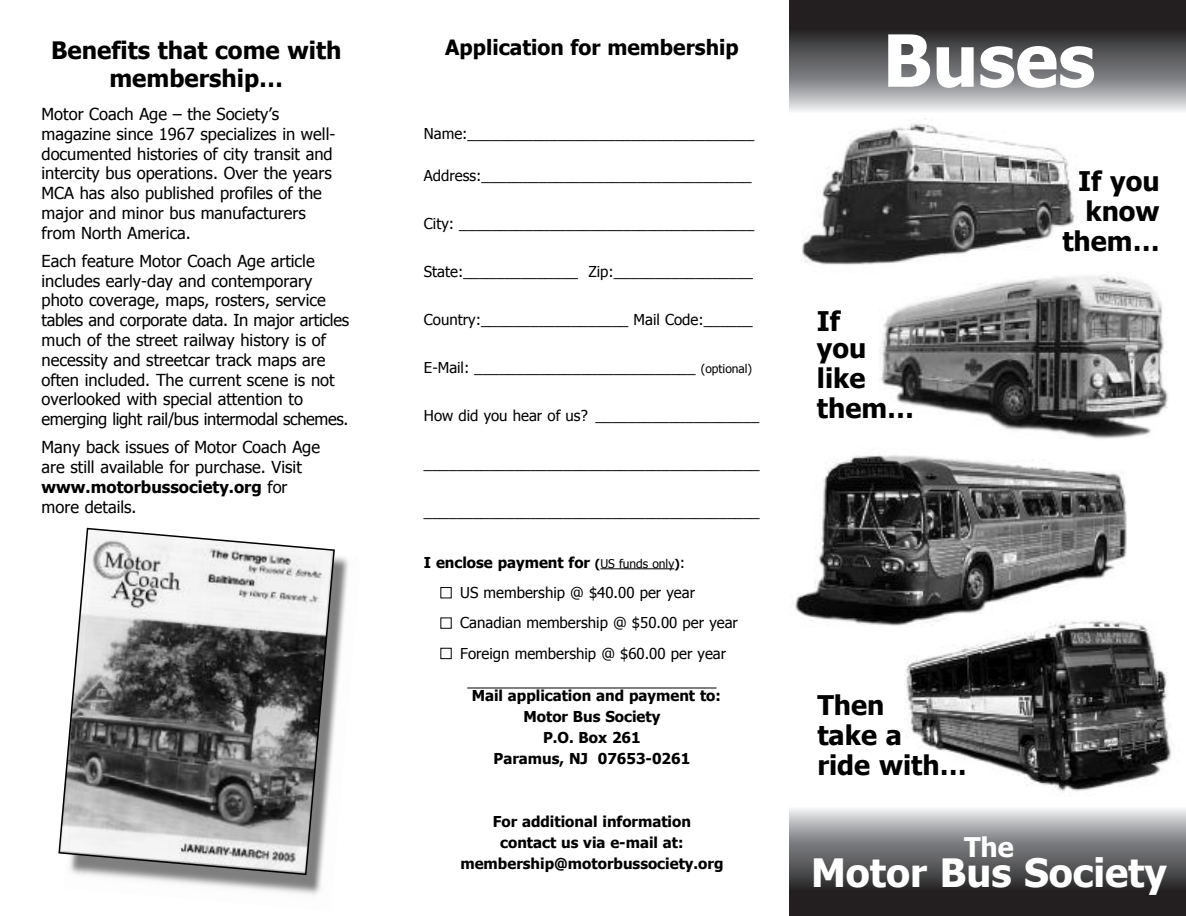
<style>
.page{position:relative;width:1186px;height:916px;background:#fff}
.page>*{position:absolute;margin:0;border:0;box-sizing:border-box;transform-origin:0 0}
.t1{font:700 72px "Tahoma";color:#fff}
.t2{font:700 39px "Tahoma";color:#fff}
.t3{font:700 27px/30px "Tahoma";color:#000}
.t4{font:700 27px "Tahoma";color:#fff}
.t5{font:700 24px/28.8px "Tahoma";color:#000;text-align:center}
.t6{font:700 21px "Tahoma";color:#000}
.t7{font:16.5px/19.8px "Tahoma";color:#000}
.t8{font:15px "Tahoma";color:#000}
.t9{font:700 15px/21px "Tahoma";color:#000;text-align:center}
.s1{font-weight:700}
.s2{font-size:12px}
.s3{font-weight:400;font-size:12px}
.s4{font-weight:400}
.s5{color:#fff}
</style>
<div class="page">
<img style="left:91px;top:556px;width:257px;height:339px">
<img style="left:802px;top:119px;width:276px;height:146px">
<svg style="left:790px;top:0;width:396px;height:111px;background:#636264"></svg>
<svg style="left:790px;top:809px;width:396px;height:106px;background:#666668"></svg>
<img style="left:879px;top:275px;width:289px;height:164px">
<img style="left:795px;top:455px;width:332px;height:171px">
<img style="left:893px;top:583px;width:278px;height:209px">
<svg style="left:58px;top:527px;width:278px;height:348px"></svg>
<hr style="left:600px;top:568px;width:74px;height:1px;background:#000">
<hr style="left:467px;top:687px;width:249px;height:1px;background:#000">
<h3 class="t5" style="left:51px;top:35px;width:292px">Benefits that come with membership…</h3>
<p class="t7" style="left:42px;top:103px;width:295px">Motor Coach Age – the Society’s magazine since 1967 specializes in well&shy;documented histories of city transit and intercity bus operations. Over the years MCA has also published profiles of the major and minor bus manufacturers from North America.</p>
<p class="t7" style="left:42px;top:250px;width:309px">Each feature Motor Coach Age article includes early-day and contemporary photo coverage, maps, rosters, service tables and corporate data. In major articles much of the street railway history is of necessity and streetcar track maps are often included. The current scene is not overlooked with special attention to emerging light rail/bus intermodal schemes.</p>
<p class="t7" style="left:42px;top:437px;width:280px">Many back issues of Motor Coach Age are still available for purchase. Visit <span class="s1">www.motorbussociety.org</span> for more details.</p>
<p class="t6" style="left:445px;top:34px;width:295px">Application for membership</p>
<p class="t8" style="left:424px;top:124px;width:332px">Name:___________________________________</p>
<p class="t8" style="left:424px;top:166px;width:329px">Address:_________________________________</p>
<p class="t8" style="left:424px;top:214px;width:332px">City: ____________________________________</p>
<p class="t8" style="left:424px;top:262px;width:331px">State:______________ Zip:_________________</p>
<p class="t8" style="left:424px;top:310px;width:330px">Country:__________________ Mail Code:______</p>
<p class="t8" style="left:424px;top:358px;width:330px">E-Mail: ___________________________ <span class="s2">(optional)</span></p>
<p class="t8" style="left:424px;top:406px;width:337px">How did you hear of us? ____________________</p>
<p class="t8" style="left:424px;top:454px;width:337px">_________________________________________</p>
<p class="t8" style="left:424px;top:502px;width:337px">_________________________________________</p>
<p class="t9" style="left:424px;top:551px;width:263px">I enclose payment for <span class="s2">(</span><span class="s3">US funds only</span><span class="s2">)</span><span class="s4">:</span></p>
<p class="t8" style="left:440px;top:582px;width:256px"><span class="s5">■</span> US membership @ $40.00 per year</p>
<p class="t8" style="left:440px;top:613px;width:299px"><span class="s5">■</span> Canadian membership @ $50.00 per year</p>
<p class="t8" style="left:440px;top:643px;width:287px"><span class="s5">■</span> Foreign membership @ $60.00 per year</p>
<p class="t9" style="left:472px;top:684px;width:251px">Mail application and payment to:<br>Motor Bus Society<br>P.O. Box 261<br>Paramus, NJ 07653-0261</p>
<p class="t9" style="left:460px;top:810px;width:264px">For additional information<br>contact us via e-mail at: membership@motorbussociety.org</p>
<h1 class="t1" style="left:883px;top:15px;width:214px">Buses</h1>
<h3 class="t3" style="left:817px;top:306px;width:51px;line-height:27px">If you</h3>
<h3 class="t3" style="left:817px;top:362px;width:99px">like them…</h3>
<h3 class="t3" style="left:1062px;top:165px;width:99px;text-align:right">If you know them…</h3>
<h3 class="t3" style="left:817px;top:689px;width:151px">Then<br>take a<br>ride with…</h3>
<h3 class="t4" style="left:964px;top:829px;width:51px">The</h3>
<h2 class="t2" style="left:811px;top:847px;width:357px">Motor Bus Society</h2>
</div>
